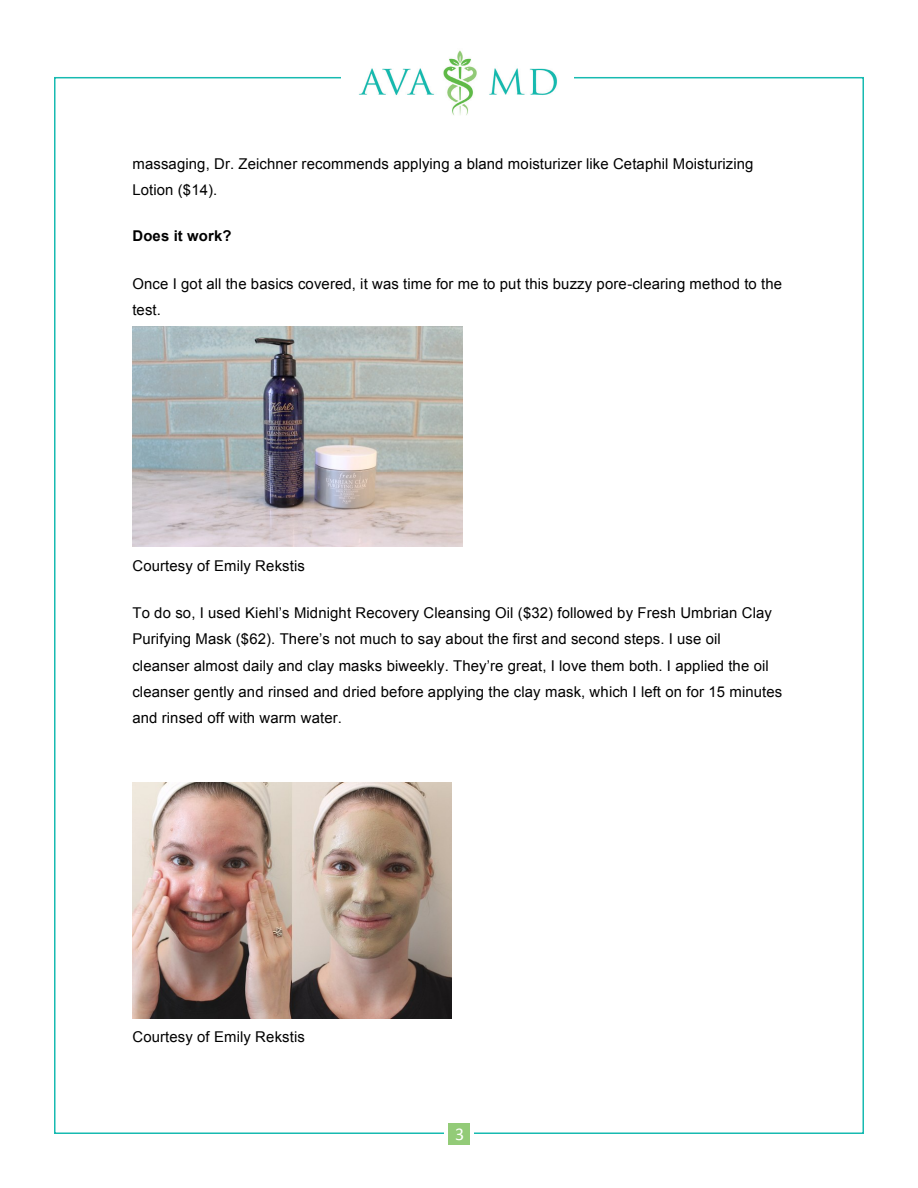
<style>
.page{position:relative;width:918px;height:1188px;background:#fff}
.page>*{position:absolute;margin:0;border:0;box-sizing:border-box;transform-origin:0 0}
.t1{font:18px "Calibri";color:#fff}
.t2{font:14.85px/26.2px "Arial";letter-spacing:.01em;color:#000}
.t3{font:700 14.85px "Arial";letter-spacing:.01em;color:#000}
</style>
<div class="page">
<img style="left:359px;top:50px;width:199px;height:65px">
<div style="left:448px;top:1123px;width:22px;height:22px;background:#93cb78"></div>
<img style="left:132px;top:327px;width:330px;height:220px">
<img style="left:132px;top:782px;width:319px;height:237px">
<p class="t2" style="left:132px;top:151px;width:623px">massaging, Dr. Zeichner recommends applying a bland moisturizer like Cetaphil Moisturizing<br>Lotion ($14).</p>
<p class="t3" style="left:132px;top:226px;width:101px">Does it work?</p>
<p class="t2" style="left:132px;top:271px;width:651px">Once I got all the basics covered, it was time for me to put this buzzy pore-clearing method to the test.</p>
<p class="t2" style="left:132px;top:552px;width:174px">Courtesy of Emily Rekstis</p>
<p class="t2" style="left:132px;top:600px;width:651px">To do so, I used Kiehl’s Midnight Recovery Cleansing Oil ($32) followed by Fresh Umbrian Clay Purifying Mask ($62). There’s not much to say about the first and second steps. I use oil<br>cleanser almost daily and clay masks biweekly. They’re great, I love them both. I applied the oil cleanser gently and rinsed and dried before applying the clay mask, which I left on for 15 minutes and rinsed off with warm water.</p>
<p class="t2" style="left:132px;top:1024px;width:174px">Courtesy of Emily Rekstis</p>
<p class="t1" style="left:455px;top:1123px;width:11px">3</p>
</div>
